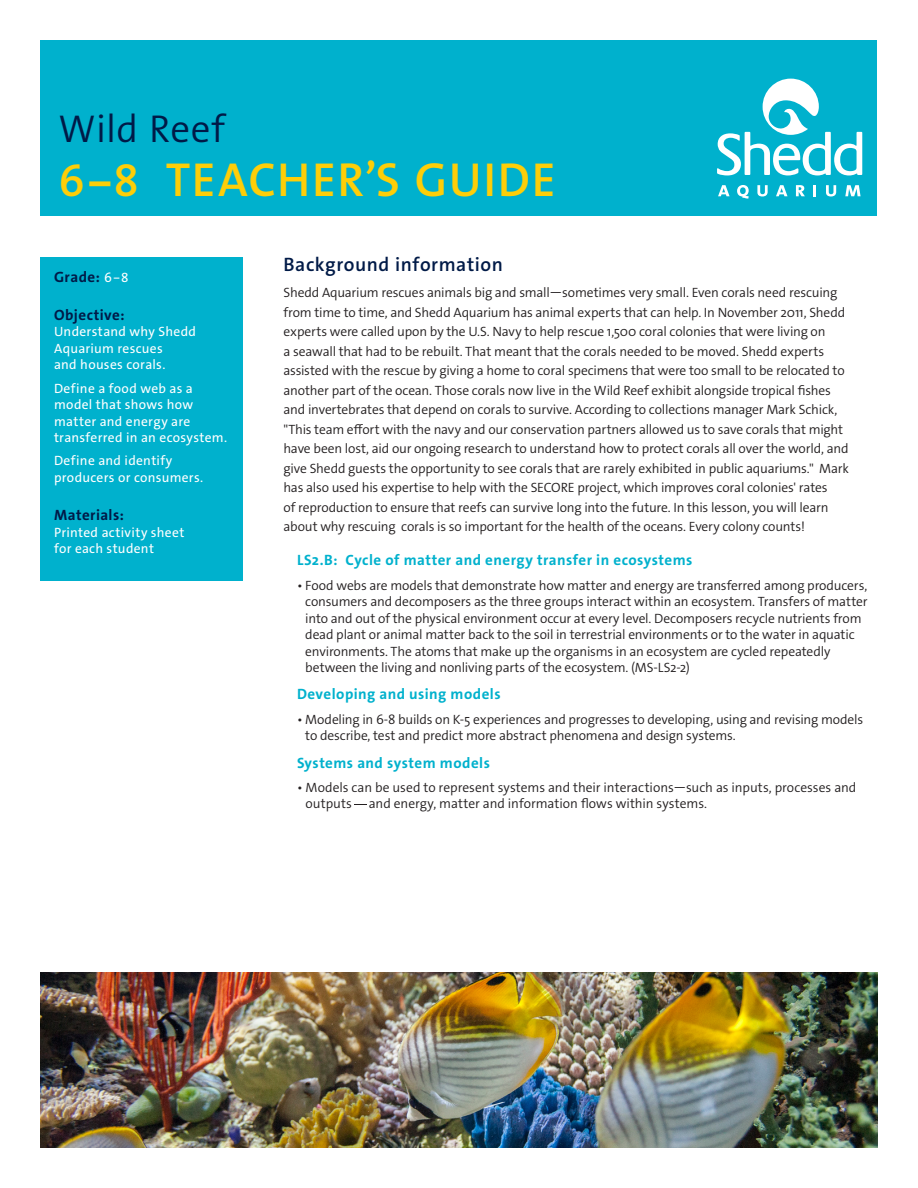
<style>
.page{position:relative;width:918px;height:1188px;background:#fff}
.page>*{position:absolute;margin:0;border:0;box-sizing:border-box;transform-origin:0 0}
.t1{font:600 48px "The Sans Os F";letter-spacing:.035em;color:#fece08}
.Exhibition_title{font:300 39px "The Sans Os F";letter-spacing:.015em;color:#001a47}
.Sub_title{font:600 19.5px "The Sans Os F";letter-spacing:.03em;color:#001a47}
.body_bullet_or_inden{font:700 15px "The Sans Os F";letter-spacing:.03em;color:#00b1cd}
.body_call_outs{font:700 15px "The Sans Os F";letter-spacing:.03em;color:#001a47}
.body{font:300 13.5px/19.5px "The Sans Os F";letter-spacing:-.015em;color:#231f20}
.body_bullet_or_inden-2{font:300 13.5px/16.5px "The Sans Os F";letter-spacing:-.01em;color:#231f20}
.body_call_outs-2{font:13.5px/16.5px "The Sans Os F";letter-spacing:.02em;color:#fff}
.s1{font-size:45px}
.s2{font-size:51px}
.s3{font-weight:400;font-size:13.5px;color:#fff}
</style>
<div class="page">
<div style="left:40px;top:40px;width:838px;height:176px;background:#00b1cd"></div>
<svg style="left:717px;top:79px;width:145px;height:96px"></svg>
<svg style="left:718px;top:185px;width:12px;height:11px"></svg>
<svg style="left:737px;top:185px;width:12px;height:14px"></svg>
<svg style="left:757px;top:185px;width:11px;height:11px"></svg>
<svg style="left:776px;top:185px;width:12px;height:11px"></svg>
<svg style="left:796px;top:185px;width:9px;height:11px"></svg>
<svg style="left:814px;top:185px;width:2px;height:11px"></svg>
<svg style="left:826px;top:185px;width:10px;height:11px"></svg>
<svg style="left:845px;top:185px;width:16px;height:11px"></svg>
<div style="left:41px;top:257px;width:202px;height:323px;background:#00b1cd"></div>
<img style="left:40px;top:972px;width:838px;height:176px">
<p class="Exhibition_title" style="left:58px;top:103px;width:168px">Wild Reef</p>
<p class="t1" style="left:58px;top:149px;width:499px"><span class="s1">6</span><span class="s2">–</span><span class="s1">8</span> TEACHER’S GUIDE</p>
<p class="body_call_outs" style="left:54px;top:267px;width:76px">Grade: <span class="s3">6-8</span></p>
<p class="body_call_outs" style="left:54px;top:305px;width:72px">Objective:</p>
<p class="body_call_outs-2" style="left:54px;top:324px;width:143px">Understand why Shedd<br>Aquarium rescues<br>and houses corals.</p>
<p class="body_call_outs-2" style="left:54px;top:380px;width:175px">Define a food web as a model that shows how matter and energy are transferred in an ecosystem.</p>
<p class="body_call_outs-2" style="left:54px;top:453px;width:151px">Define and identify producers or consumers.</p>
<p class="body_call_outs" style="left:54px;top:505px;width:71px">Materials:</p>
<p class="body_call_outs-2" style="left:54px;top:524px;width:132px">Printed activity sheet for each student</p>
<p class="Sub_title" style="left:284px;top:252px;width:221px">Background information</p>
<p class="body" style="left:284px;top:283px;width:567px">Shedd Aquarium rescues animals big and small—sometimes very small. Even corals need rescuing from time to time, and Shedd Aquarium has animal experts that can help. In November 2011, Shedd experts were called upon by the U.S. Navy to help rescue 1,500 coral colonies that were living on<br>a seawall that had to be rebuilt. That meant that the corals needed to be moved. Shedd experts assisted with the rescue by giving a home to coral specimens that were too small to be relocated to another part of the ocean. Those corals now live in the Wild Reef exhibit alongside tropical fishes and invertebrates that depend on corals to survive. According to collections manager Mark Schick, "This team effort with the navy and our conservation partners allowed us to save corals that might have been lost, aid our ongoing research to understand how to protect corals all over the world, and give Shedd guests the opportunity to see corals that are rarely exhibited in public aquariums." Mark has also used his expertise to help with the SECORE project, which improves coral colonies' rates<br>of reproduction to ensure that reefs can survive long into the future. In this lesson, you will learn about why rescuing corals is so important for the health of the oceans. Every colony counts!</p>
<p class="body_bullet_or_inden" style="left:297px;top:551px;width:397px">LS2.B: Cycle of matter and energy transfer in ecosystems</p>
<p class="body_bullet_or_inden-2" style="left:305px;top:577px;width:564px;text-indent:-8px">• Food webs are models that demonstrate how matter and energy are transferred among producers, consumers and decomposers as the three groups interact within an ecosystem. Transfers of matter into and out of the physical environment occur at every level. Decomposers recycle nutrients from dead plant or animal matter back to the soil in terrestrial environments or to the water in aquatic environments. The atoms that make up the organisms in an ecosystem are cycled repeatedly between the living and nonliving parts of the ecosystem. (MS-LS2-2)</p>
<p class="body_bullet_or_inden" style="left:297px;top:685px;width:205px">Developing and using models</p>
<p class="body_bullet_or_inden-2" style="left:305px;top:711px;width:559px;text-indent:-8px">• Modeling in 6-8 builds on K-5 experiences and progresses to developing, using and revising models to describe, test and predict more abstract phenomena and design systems.</p>
<p class="body_bullet_or_inden" style="left:297px;top:753px;width:194px">Systems and system models</p>
<p class="body_bullet_or_inden-2" style="left:306px;top:779px;width:552px;text-indent:-9px">• Models can be used to represent systems and their interactions—such as inputs, processes and outputs-and energy, matter and information flows within systems.</p>
</div>
